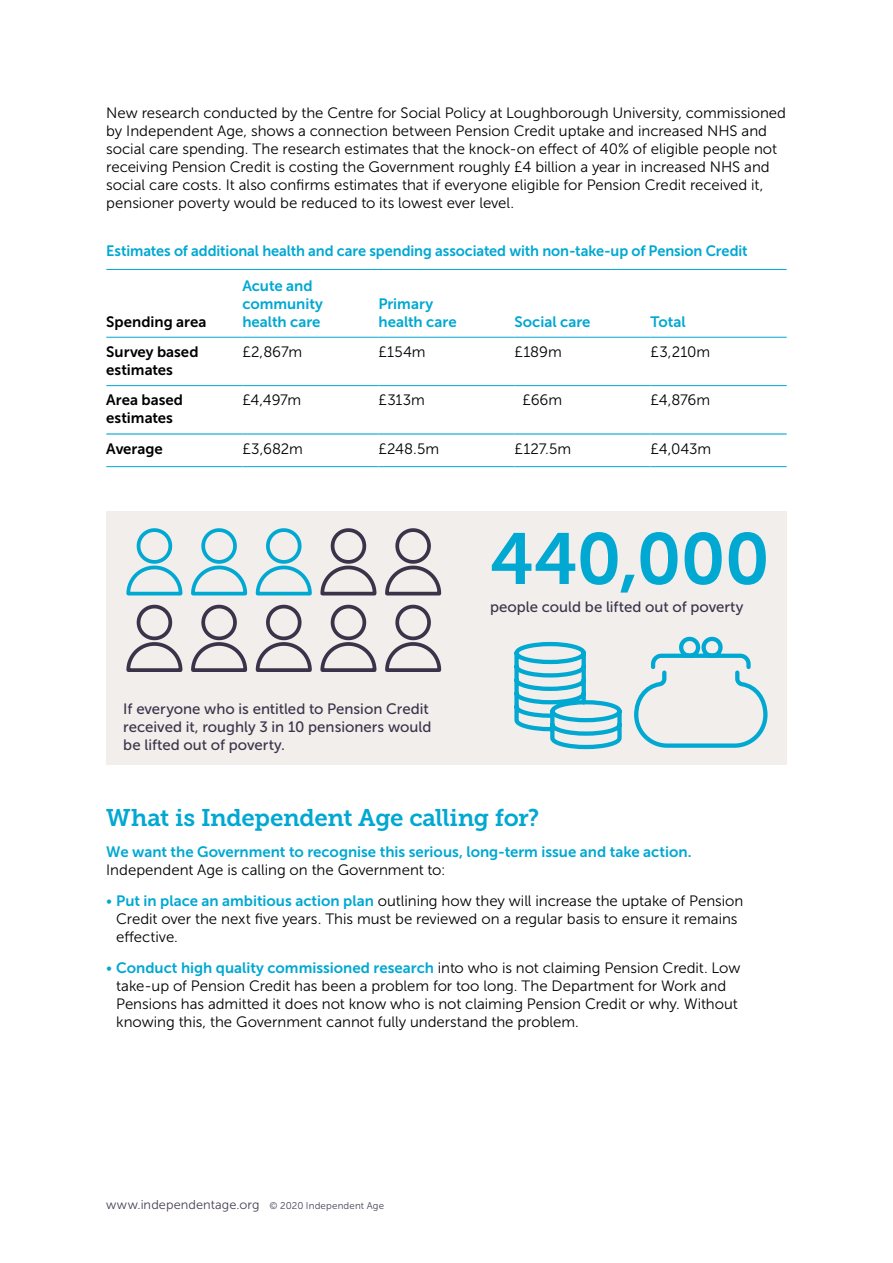
<style>
.page{position:relative;width:893px;height:1263px;background:#fff}
.page>*{position:absolute;margin:0;border:0;box-sizing:border-box;transform-origin:0 0}
.Body_copy{font:72px "Museo Slab 700";letter-spacing:-.01em;color:#00a8d2}
.Heading_2{font:24px "Museo Slab 700";letter-spacing:-.015em;color:#00a8d2}
.Body_copy-2{font:15px/18px "Museo Sans 300";letter-spacing:-.005em;color:#000}
.Body_copy-3{font:15px/18px "Museo Sans 700";color:#00a8d2}
.Body_copy-4{font:15px/18px "Museo Sans 500";color:#3b334a}
.Chart_heading_1{font:15px "Museo Sans 700";letter-spacing:-.005em;color:#00a8d2}
.Body_copy-5{font:15px/18px "Museo Sans 700";color:#000}
.t1{font:12.75px "Museo Sans 300";letter-spacing:.005em;color:#484057}
.s1{font-family:"Museo Sans 300";color:#000}
.s2{color:#00a8d2}
.s3{font-family:"Museo Sans 700";color:#00a8d2}
.s4{font-size:9.75px}
</style>
<div class="page">
<hr style="left:106px;top:269px;width:681px;height:1px;background:#00a8d2">
<hr style="left:106px;top:433px;width:136px;height:2px;background:#00a8d2">
<hr style="left:242px;top:433px;width:136px;height:2px;background:#00a8d2">
<hr style="left:378px;top:433px;width:136px;height:2px;background:#00a8d2">
<hr style="left:514px;top:433px;width:137px;height:2px;background:#00a8d2">
<hr style="left:651px;top:433px;width:136px;height:2px;background:#00a8d2">
<hr style="left:106px;top:337px;width:136px;height:1px;background:#00a8d2">
<hr style="left:242px;top:337px;width:136px;height:1px;background:#00a8d2">
<hr style="left:378px;top:337px;width:136px;height:1px;background:#00a8d2">
<hr style="left:514px;top:337px;width:137px;height:1px;background:#00a8d2">
<hr style="left:651px;top:337px;width:136px;height:1px;background:#00a8d2">
<hr style="left:106px;top:385px;width:136px;height:1px;background:#00a8d2">
<hr style="left:242px;top:385px;width:136px;height:1px;background:#00a8d2">
<hr style="left:378px;top:385px;width:136px;height:1px;background:#00a8d2">
<hr style="left:514px;top:385px;width:137px;height:1px;background:#00a8d2">
<hr style="left:651px;top:385px;width:136px;height:1px;background:#00a8d2">
<hr style="left:106px;top:466px;width:136px;height:1px;background:#00a8d2">
<hr style="left:242px;top:466px;width:136px;height:1px;background:#00a8d2">
<hr style="left:378px;top:466px;width:136px;height:1px;background:#00a8d2">
<hr style="left:514px;top:466px;width:137px;height:1px;background:#00a8d2">
<hr style="left:651px;top:466px;width:136px;height:1px;background:#00a8d2">
<div style="left:106px;top:511px;width:681px;height:253px;background:#f1eeeb"></div>
<svg style="left:126px;top:528px;width:316px;height:144px"></svg>
<svg style="left:514px;top:641px;width:108px;height:109px"></svg>
<svg style="left:634px;top:636px;width:134px;height:112px"></svg>
<p class="Body_copy-2" style="left:106px;top:104px;width:681px">New research conducted by the Centre for Social Policy at Loughborough University, commissioned by Independent Age, shows a connection between Pension Credit uptake and increased NHS and social care spending. The research estimates that the knock-on effect of 40% of eligible people not receiving Pension Credit is costing the Government roughly £4 billion a year in increased NHS and social care costs. It also confirms estimates that if everyone eligible for Pension Credit received it, pensioner poverty would be reduced to its lowest ever level.</p>
<p class="Chart_heading_1" style="left:106px;top:243px;width:643px">Estimates of additional health and care spending associated with non-take-up of Pension Credit</p>
<p class="Body_copy-5" style="left:106px;top:312px;width:102px">Spending area</p>
<p class="Body_copy-3" style="left:242px;top:276px;width:82px">Acute and community health care</p>
<p class="Body_copy-3" style="left:378px;top:294px;width:80px">Primary health care</p>
<p class="Body_copy-3" style="left:514px;top:312px;width:77px">Social care</p>
<p class="Body_copy-3" style="left:651px;top:312px;width:37px">Total</p>
<p class="Body_copy-5" style="left:106px;top:343px;width:94px">Survey based estimates</p>
<p class="Body_copy-2" style="left:242px;top:343px;width:61px">£2,867m</p>
<p class="Body_copy-2" style="left:378px;top:343px;width:49px">£154m</p>
<p class="Body_copy-2" style="left:514px;top:343px;width:49px">£189m</p>
<p class="Body_copy-2" style="left:651px;top:343px;width:61px">£3,210m</p>
<p class="Body_copy-5" style="left:106px;top:391px;width:78px">Area based estimates</p>
<p class="Body_copy-2" style="left:242px;top:391px;width:60px">£4,497m</p>
<p class="Body_copy-2" style="left:378px;top:391px;width:48px">£313m</p>
<p class="Body_copy-2" style="left:522px;top:391px;width:41px">£66m</p>
<p class="Body_copy-2" style="left:651px;top:391px;width:61px">£4,876m</p>
<p class="Body_copy-5" style="left:106px;top:440px;width:58px">Average</p>
<p class="Body_copy-2" style="left:242px;top:440px;width:62px">£3,682m</p>
<p class="Body_copy-2" style="left:378px;top:440px;width:62px">£248.5m</p>
<p class="Body_copy-2" style="left:514px;top:440px;width:58px">£127.5m</p>
<p class="Body_copy-2" style="left:651px;top:440px;width:62px">£4,043m</p>
<p class="Body_copy" style="left:490px;top:518px;width:281px">440,000</p>
<p class="Body_copy-4" style="left:123px;top:699px;width:310px">If everyone who is entitled to Pension Credit received it, roughly 3 in 10 pensioners would be lifted out of poverty.</p>
<p class="Body_copy-4" style="left:490px;top:598px;width:255px">people could be lifted out of poverty</p>
<p class="Heading_2" style="left:106px;top:804px;width:434px">What is Independent Age calling for?</p>
<p class="Body_copy-3" style="left:106px;top:843px;width:587px">We want the Government to recognise this serious, long-term issue and take action.<br><span class="s1">Independent Age is calling on the Government to:</span></p>
<p class="Body_copy-2" style="left:116px;top:892px;width:629px;text-indent:-10px"><span class="s2">•</span> <span class="s3">Put in place an ambitious action plan</span> outlining how they will increase the uptake of Pension<br>Credit over the next five years. This must be reviewed on a regular basis to ensure it remains effective.</p>
<p class="Body_copy-2" style="left:116px;top:959px;width:626px;text-indent:-10px"><span class="s2">•</span> <span class="s3">Conduct high quality commissioned research</span> into who is not claiming Pension Credit. Low take-up of Pension Credit has been a problem for too long. The Department for Work and Pensions has admitted it does not know who is not claiming Pension Credit or why. Without knowing this, the Government cannot fully understand the problem.</p>
<p class="t1" style="left:106px;top:1198px;width:279px">www.independentage.org <span class="s4">© 2020 Independent Age</span></p>
</div>
